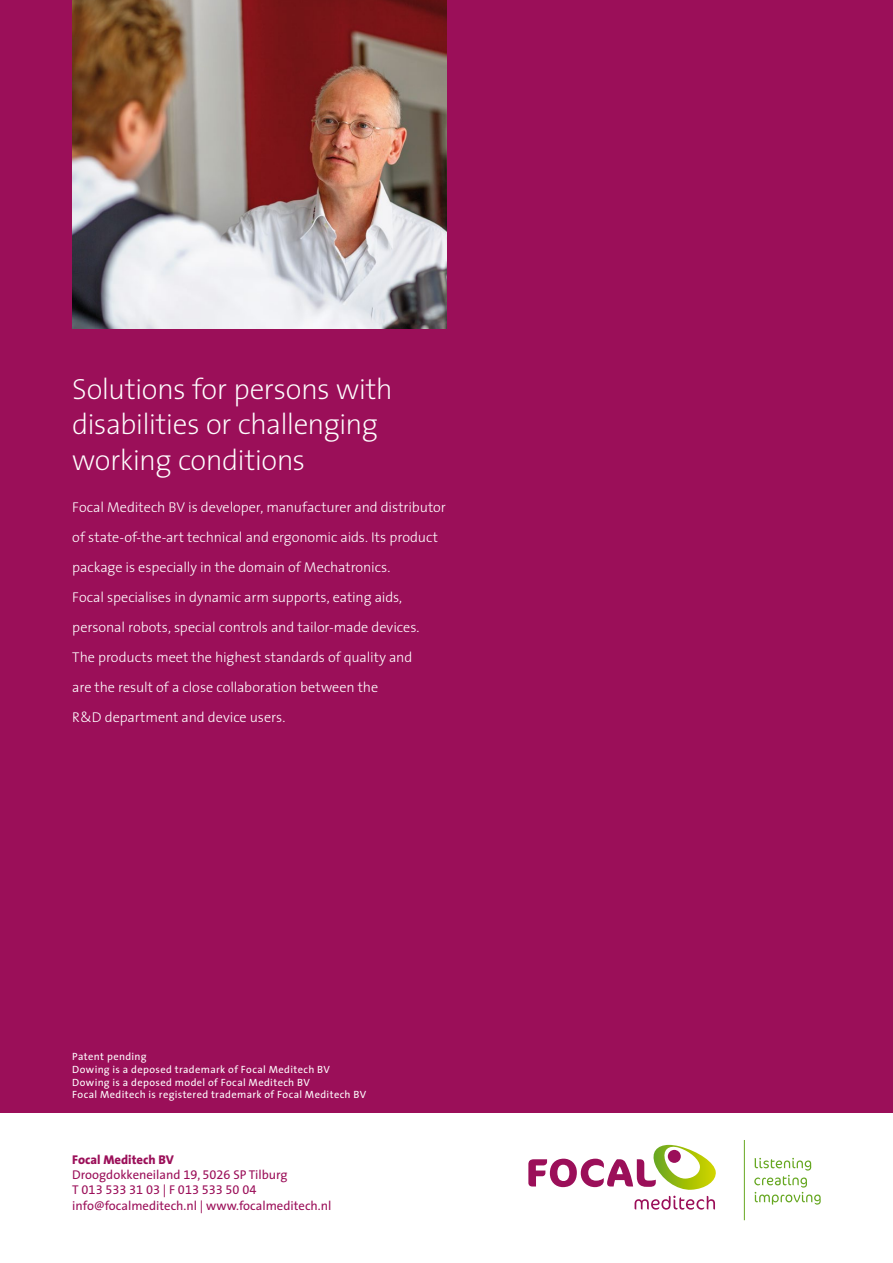
<style>
.page{position:relative;width:893px;height:1263px;background:#fff}
.page>*{position:absolute;margin:0;border:0;box-sizing:border-box;transform-origin:0 0}
.t1{font:200 29.25px/35.1px "The Sans";letter-spacing:-.02em;color:#fff}
.t2{font:300 14.25px/30px "The Sans";letter-spacing:-.005em;color:#fff}
.t3{font:12.75px/15.3px "The Sans";color:#9b0f59}
.t4{font:12.75px "The Sans Expert";color:#9b0f59}
.t5{font:10.5px/12.6px "The Sans";letter-spacing:.035em;color:#fff}
.s1{font-weight:800}
.s2{font-family:"The Sans Expert"}
.s3{font-family:"The Sans Caps"}
.s4{font-family:"The Sans"}
</style>
<div class="page">
<div style="left:0;top:0;width:893px;height:1112px;background:#9b0f59"></div>
<img style="left:72px;top:0;width:374px;height:329px">
<svg style="left:528px;top:1144px;width:188px;height:46px"></svg>
<div style="left:668px;top:1150px;width:13px;height:13px;background:#9b0f59;border-radius:50%"></div>
<svg style="left:635px;top:1196px;width:80px;height:13px"></svg>
<hr style="left:744px;top:1140px;width:1px;height:80px;background:#66a721">
<svg style="left:754px;top:1158px;width:67px;height:47px"></svg>
<h1 class="t1" style="left:72px;top:371px;width:322px">Solutions for persons with disabilities or challenging working conditions</h1>
<p class="t2" style="left:72px;top:492px;width:375px">Focal Meditech BV is developer, manufacturer and distributor of state-of-the-art technical and ergonomic aids. Its product package is especially in the domain of Mechatronics.<br>Focal specialises in dynamic arm supports, eating aids, personal robots, special controls and tailor-made devices.<br>The products meet the highest standards of quality and<br>are the result of a close collaboration between the<br>R&amp;D department and device users.</p>
<p class="t5" style="left:72px;top:1050px;width:295px">Patent pending<br>Dowing is a deposed trademark of Focal Meditech BV Dowing is a deposed model of Focal Meditech BV<br>Focal Meditech is registered trademark of Focal Meditech BV</p>
<p class="t3" style="left:72px;top:1151px;width:217px"><span class="s1">Focal Meditech BV<br></span>Droogdokkeneiland <span class="s2">19</span><span class="s3">,</span> <span class="s2">5026</span> SP Tilburg</p>
<p class="t4" style="left:72px;top:1179px;width:186px"><span class="s4">T</span> 013 533 31 03 <span class="s4">| F</span> 013 533 50 04</p>
<p class="t3" style="left:72px;top:1197px;width:261px">info@focalmeditech.nl | www.focalmeditech.nl</p>
</div>
